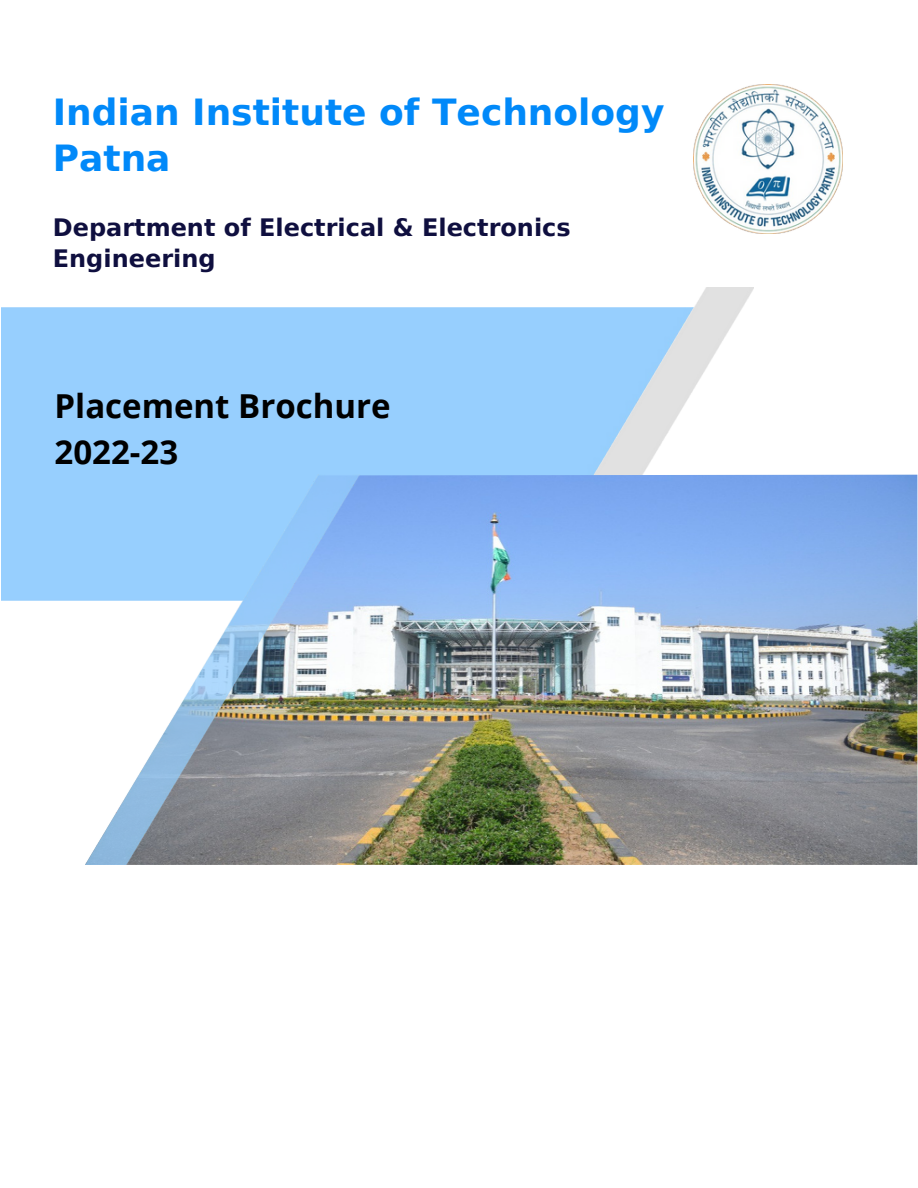
<style>
.page{position:relative;width:918px;height:1188px;background:#fff}
.page>*{position:absolute;margin:0;border:0;box-sizing:border-box;transform-origin:0 0}
.t1{font:700 36px/46.2px "DejaVu Sans";color:#0189f9}
.t2{font:700 33px "Open Sans";color:#000}
.t3{font:700 24px/30.3px "DejaVu Sans";color:#0f0f3f}
</style>
<div class="page">
<img style="left:485px;top:288px;width:269px;height:187px">
<img style="left:85px;top:475px;width:832px;height:390px">
<img style="left:85px;top:474px;width:275px;height:390px">
<img style="left:694px;top:85px;width:148px;height:148px">
<p class="t1" style="left:53px;top:89px;width:613px">Indian Institute of Technology<br>Patna</p>
<p class="t3" style="left:53px;top:213px;width:519px">Department of Electrical &amp; Electronics<br>Engineering</p>
<p class="t2" style="left:55px;top:383px;width:338px">Placement Brochure</p>
<p class="t2" style="left:55px;top:429px;width:125px">2022-23</p>
</div>
